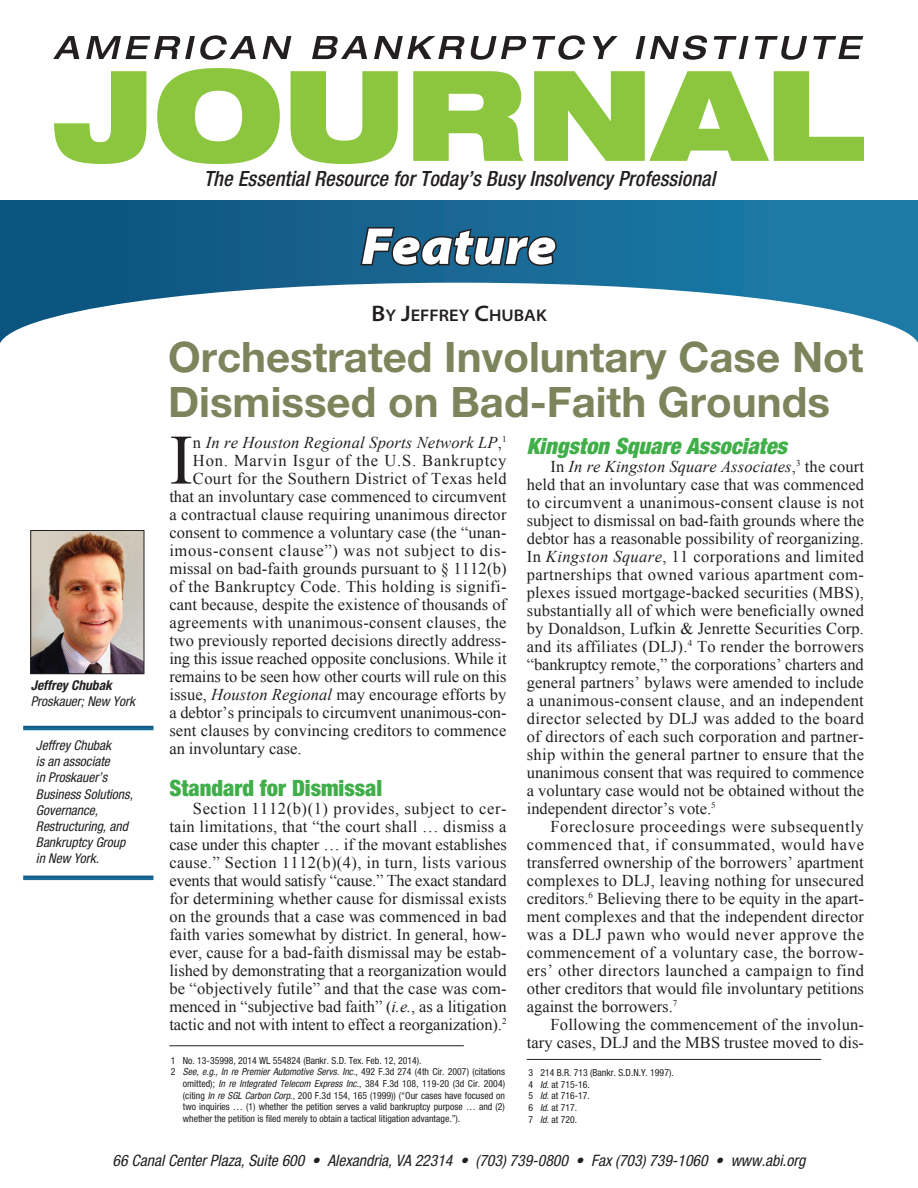
<style>
.page{position:relative;width:918px;height:1188px;background:#fff}
.page>*{position:absolute;margin:0;border:0;box-sizing:border-box;transform-origin:0 0}
.Body_text{font:70.8px "Times New Roman";color:#231f20}
.Page_Header{font:italic 900 semi-expanded 52.5px "Myriad Pro";color:#fff}
.Article_Headline_1{font:700 42px/45px "Helvetica Neue LT Std";color:#7c845c}
.Subhead_1{font:italic 900 condensed 22.5px "Helvetica Neue";color:#40ae49}
.Subhead_1-2{font:900 condensed 22.5px "Helvetica Neue";color:#40ae49}
.t1{font:italic 500 condensed 21px "Helvetica Neue LT Std";letter-spacing:.005em;color:#231f20}
.Author_Name_-_Top_of{font:600 semi-expanded 16.8px "Myriad Pro";color:#231f20}
.Body_text-2{font:16.5px/18px "Times New Roman";letter-spacing:.005em;color:#231f20;text-align:justify}
.Body_text-3{font:16.5px "Times New Roman";letter-spacing:.025em;color:#231f20}
.Body_text-4{font:16.5px "Times New Roman";letter-spacing:.04em;color:#231f20}
.Body_text-5{font:italic 16.5px "Times New Roman";letter-spacing:.01em;color:#231f20}
.Body_text-6{font:16.5px "Times New Roman";letter-spacing:.05em;color:#231f20}
.t2{font:italic condensed 15.75px "Helvetica Neue";color:#231f20}
.Author_Caption_2_Bio{font:italic condensed 13.5px/16.2px "Helvetica Neue";color:#231f20}
.Author_Caption_1{font:italic 700 condensed 13.5px "Helvetica Neue";color:#231f20}
.Footnote{font:condensed 9.75px/11.7px "Helvetica Neue";color:#231f20;text-align:justify}
.s1{font-size:22.5px}
.s2{font-style:normal}
.s3{font-style:italic}
</style>
<div class="page">
<svg style="left:54px;top:71px;width:92px;height:93px"></svg>
<svg style="left:53px;top:36px;width:26px;height:23px"></svg>
<svg style="left:86px;top:35px;width:170px;height:25px"></svg>
<svg style="left:263px;top:36px;width:28px;height:23px"></svg>
<svg style="left:312px;top:36px;width:55px;height:23px"></svg>
<svg style="left:374px;top:36px;width:153px;height:24px"></svg>
<svg style="left:533px;top:35px;width:52px;height:25px"></svg>
<svg style="left:593px;top:36px;width:25px;height:23px"></svg>
<svg style="left:636px;top:35px;width:71px;height:25px"></svg>
<svg style="left:714px;top:36px;width:35px;height:23px"></svg>
<svg style="left:755px;top:36px;width:52px;height:24px"></svg>
<svg style="left:813px;top:36px;width:50px;height:23px"></svg>
<svg style="left:0;top:201px;width:918px;height:82px"></svg>
<svg style="left:0;top:283px;width:918px;height:60px"></svg>
<svg style="left:157px;top:68px;width:707px;height:275px"></svg>
<img style="left:32px;top:532px;width:110px;height:140px">
<div style="left:30px;top:530px;width:114px;height:144px;border:1px solid #231f20"></div>
<hr style="left:169px;top:1046px;width:295px;height:1px;background:#231f20">
<svg style="left:23px;top:726px;width:131px;height:4px"></svg>
<svg style="left:23px;top:876px;width:131px;height:4px"></svg>
<hr style="left:527px;top:1059px;width:294px;height:1px;background:#231f20">
<p class="Author_Caption_1" style="left:31px;top:677px;width:83px">Jeffrey Chubak</p>
<p class="Author_Caption_2_Bio" style="left:31px;top:693px;width:106px">Proskauer; New York</p>
<p class="Author_Caption_2_Bio" style="left:36px;top:737px;width:98px">Jeffrey Chubak<br>is an associate<br>in Proskauer’s<br>Business Solutions,<br>Governance,<br>Restructuring, and<br>Bankruptcy Group in New York.</p>
<p class="t1" style="left:204px;top:166px;width:513px">The Essential Resource for Today’s Busy Insolvency Professional</p>
<p class="Page_Header" style="left:361px;top:216px;width:197px">Feature</p>
<p class="Author_Name_-_Top_of" style="left:372px;top:306px;width:177px"><span class="s1">B</span>Y <span class="s1">J</span>EFFREY <span class="s1">C</span>HUBAK</p>
<p class="Article_Headline_1" style="left:168px;top:334px;width:697px">Orchestrated Involuntary Case Not<br>Dismissed on Bad-Faith Grounds</p>
<p class="Body_text" style="left:169px;top:412px;width:25px">I</p>
<p class="Body_text-5" style="left:193px;top:431px;width:315px"><span class="s2">n</span> In re Houston Regional Sports Network LP<span class="s2">,</span><sup>1</sup></p>
<p class="Subhead_1" style="left:527px;top:432px;width:262px">Kingston Square Associates</p>
<p class="Body_text-2" style="left:527px;top:458px;width:339px;text-indent:24px">In <span class="s3">In re Kingston Square Associates</span>,<sup>3</sup> the court held that an involuntary case that was commenced to circumvent a unanimous-consent clause is not subject to dismissal on bad-faith grounds where the debtor has a reasonable possibility of reorganizing.<br>In <span class="s3">Kingston Square</span>, 11 corporations and limited partnerships that owned various apartment com&shy;plexes issued mortgage-backed securities (MBS), substantially all of which were beneficially owned by Donaldson, Lufkin &amp; Jenrette Securities Corp. and its affiliates (DLJ).<sup>4</sup> To render the borrowers “bankruptcy remote,” the corporations’ charters and general partners’ bylaws were amended to include a unanimous-consent clause, and an independent director selected by DLJ was added to the board of directors of each such corporation and partner&shy;ship within the general partner to ensure that the unanimous consent that was required to commence a voluntary case would not be obtained without the independent director’s vote.<sup>5</sup></p>
<p class="Body_text-2" style="left:527px;top:818px;width:339px;text-indent:24px">Foreclosure proceedings were subsequently commenced that, if consummated, would have transferred ownership of the borrowers’ apartment complexes to DLJ, leaving nothing for unsecured creditors.<sup>6</sup> Believing there to be equity in the apart&shy;ment complexes and that the independent director was a DLJ pawn who would never approve the commencement of a voluntary case, the borrow&shy;ers’ other directors launched a campaign to find other creditors that would file involuntary petitions against the borrowers.<sup>7</sup></p>
<p class="Body_text-2" style="left:527px;top:1016px;width:339px;text-align:right">Following the commencement of the involun&shy;tary cases, DLJ and the MBS trustee moved to dis-</p>
<p class="Body_text-6" style="left:193px;top:449px;width:315px">Hon. Marvin Isgur of the U.S. Bankruptcy</p>
<p class="Body_text-3" style="left:193px;top:467px;width:315px">Court for the Southern District of Texas held</p>
<p class="Body_text-2" style="left:169px;top:487px;width:339px">that an involuntary case commenced to circumvent</p>
<p class="Body_text-2" style="left:169px;top:505px;width:339px">a contractual clause requiring unanimous director</p>
<p class="Body_text-2" style="left:169px;top:523px;width:339px">consent to commence a voluntary case (the “unan-</p>
<p class="Body_text-4" style="left:169px;top:539px;width:339px">imous-consent clause”) was not subject to dis-</p>
<p class="Body_text-2" style="left:169px;top:559px;width:339px">missal on bad-faith grounds pursuant to § 1112(b)</p>
<p class="Body_text-3" style="left:169px;top:575px;width:339px">of the Bankruptcy Code. This holding is signifi-</p>
<p class="Body_text-2" style="left:169px;top:595px;width:338px">cant because, despite the existence of thousands of</p>
<p class="Body_text-2" style="left:169px;top:613px;width:339px">agreements with unanimous-consent clauses, the</p>
<p class="Body_text-2" style="left:169px;top:631px;width:339px">two previously reported decisions directly address-</p>
<p class="Body_text-2" style="left:169px;top:649px;width:339px">ing this issue reached opposite conclusions. While it</p>
<p class="Body_text-2" style="left:169px;top:667px;width:339px">remains to be seen how other courts will rule on this</p>
<p class="Body_text-2" style="left:169px;top:685px;width:339px">issue, <span class="s3">Houston Regional</span> may encourage efforts by</p>
<p class="Body_text-2" style="left:169px;top:703px;width:339px">a debtor’s principals to circumvent unanimous-con-</p>
<p class="Body_text-2" style="left:169px;top:721px;width:339px">sent clauses by convincing creditors to commence</p>
<p class="Body_text-2" style="left:169px;top:739px;width:134px">an involuntary case.</p>
<p class="Subhead_1-2" style="left:169px;top:774px;width:214px">Standard for Dismissal</p>
<p class="Body_text-2" style="left:169px;top:799px;width:339px;text-indent:24px">Section 1112(b)(1) provides, subject to cer&shy;tain limitations, that “the court shall … dismiss a case under this chapter … if the movant establishes cause.” Section 1112(b)(4), in turn, lists various events that would satisfy “cause.” The exact standard for determining whether cause for dismissal exists on the grounds that a case was commenced in bad faith varies somewhat by district. In general, how&shy;ever, cause for a bad-faith dismissal may be estab&shy;lished by demonstrating that a reorganization would be “objectively futile” and that the case was com&shy;menced in “subjective bad faith” (<span class="s3">i.e.</span>, as a litigation tactic and not with intent to effect a reorganization).<sup>2</sup></p>
<p class="Footnote" style="left:171px;top:1054px;width:252px">1 No. 13-35998, 2014 WL 554824 (Bankr. S.D. Tex. Feb. 12, 2014).</p>
<p class="Footnote" style="left:183px;top:1066px;width:324px;text-indent:-12px">2 <span class="s3">See, e.g., In re Premier Automotive Servs. Inc.</span>, 492 F.3d 274 (4th Cir. 2007) (citations omitted); <span class="s3">In re Integrated Telecom Express Inc.</span>, 384 F.3d 108, 119-20 (3d Cir. 2004) (citing <span class="s3">In re SGL Carbon Corp.</span>, 200 F.3d 154, 165 (1999)) (“Our cases have focused on two inquiries … (1) whether the petition serves a valid bankruptcy purpose … and (2) whether the petition is filed merely to obtain a tactical litigation advantage.”).</p>
<p class="Footnote" style="left:528px;top:1067px;width:147px">3 214 B.R. 713 (Bankr. S.D.N.Y. 1997).</p>
<p class="Footnote" style="left:528px;top:1078px;width:63px">4 <span class="s3">Id</span>. at 715-16.</p>
<p class="Footnote" style="left:528px;top:1090px;width:63px">5 <span class="s3">Id</span>. at 716-17.</p>
<p class="Footnote" style="left:528px;top:1102px;width:50px">6 <span class="s3">Id</span>. at 717.</p>
<p class="Footnote" style="left:528px;top:1113px;width:50px">7 <span class="s3">Id</span>. at 720.</p>
<p class="t2" style="left:113px;top:1151px;width:694px">66 Canal Center Plaza, Suite 600 • Alexandria, VA 22314 • (703) 739-0800 • Fax (703) 739-1060 • www.abi.org</p>
</div>
